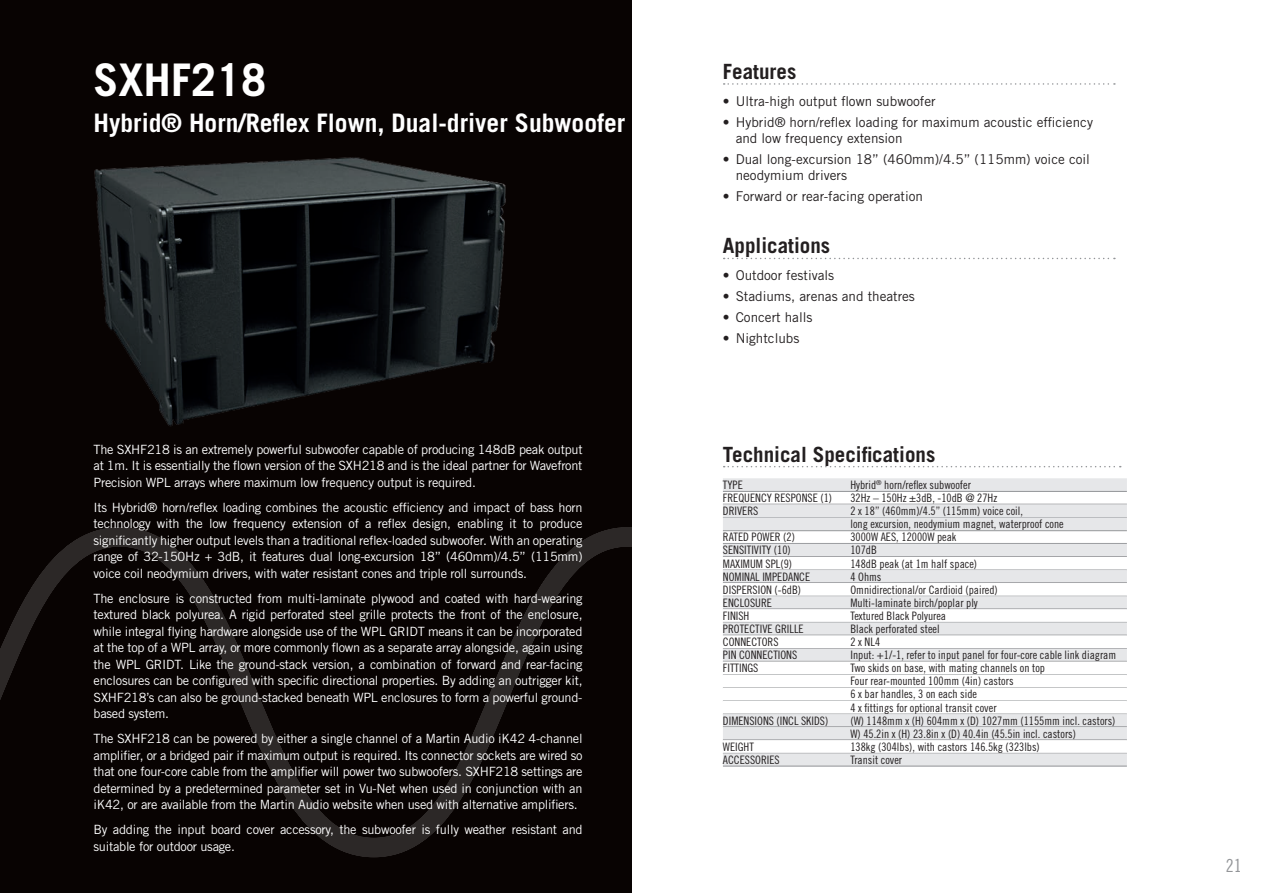
<style>
.page{position:relative;width:1263px;height:893px;background:#fff}
.page>*{position:absolute;margin:0;border:0;box-sizing:border-box;transform-origin:0 0}
.t1{font:700 45px "Trade Gothic LT Std";color:#fff}
.t2{font:700 25.5px "Trade Gothic LT Std";color:#fff}
.t3{font:700 21px "Trade Gothic LT Std";color:#231f20}
.t4{font:18px "Trade Gothic LT Std Cn 18";color:#939598}
.t5{font:13.5px/16.5px "Trade Gothic LT Std";color:#231f20}
.t6{font:12.75px/16.5px "Trade Gothic LT Std";letter-spacing:-.02em;color:#fff;text-align:justify}
.t7{font:11.7px/13px "Trade Gothic LT Std Cn 18";color:#231f20}
</style>
<div class="page">
<div style="left:0;top:0;width:631px;height:893px;background:#080302"></div>
<svg style="left:0;top:527px;width:631px;height:330px"></svg>
<svg style="left:724px;top:83px;width:391px;height:2px"></svg>
<svg style="left:724px;top:258px;width:391px;height:1px"></svg>
<svg style="left:724px;top:466px;width:397px;height:1px"></svg>
<div style="left:723px;top:478px;width:404px;height:13px;background:#e6e7e9"></div>
<hr style="left:723px;top:491px;width:404px;height:1px;background:#939598">
<div style="left:723px;top:504px;width:404px;height:13px;background:#e6e7e9"></div>
<hr style="left:723px;top:517px;width:404px;height:1px;background:#939598">
<div style="left:723px;top:518px;width:404px;height:12px;background:#e6e7e9"></div>
<hr style="left:723px;top:530px;width:404px;height:1px;background:#939598">
<hr style="left:723px;top:543px;width:404px;height:1px;background:#939598">
<div style="left:723px;top:544px;width:404px;height:13px;background:#e6e7e9"></div>
<hr style="left:723px;top:556px;width:404px;height:1px;background:#939598">
<div style="left:723px;top:570px;width:404px;height:13px;background:#e6e7e9"></div>
<hr style="left:723px;top:582px;width:404px;height:1px;background:#939598">
<div style="left:723px;top:596px;width:404px;height:13px;background:#e6e7e9"></div>
<div style="left:723px;top:622px;width:404px;height:13px;background:#e6e7e9"></div>
<hr style="left:723px;top:648px;width:404px;height:1px;background:#939598">
<div style="left:723px;top:649px;width:404px;height:13px;background:#e6e7e9"></div>
<hr style="left:723px;top:661px;width:404px;height:1px;background:#939598">
<hr style="left:723px;top:674px;width:404px;height:1px;background:#939598">
<hr style="left:723px;top:687px;width:404px;height:1px;background:#939598">
<div style="left:723px;top:714px;width:404px;height:13px;background:#e6e7e9"></div>
<hr style="left:723px;top:726px;width:404px;height:1px;background:#939598">
<div style="left:723px;top:727px;width:404px;height:13px;background:#e6e7e9"></div>
<hr style="left:723px;top:739px;width:404px;height:1px;background:#939598">
<div style="left:723px;top:753px;width:404px;height:13px;background:#e6e7e9"></div>
<hr style="left:723px;top:766px;width:404px;height:1px;background:#939598">
<img style="left:94px;top:157px;width:412px;height:269px">
<h1 class="t1" style="left:94px;top:53px;width:174px">SXHF218</h1>
<h2 class="t2" style="left:94px;top:108px;width:533px">Hybrid® Horn/Reflex Flown, Dual-driver Subwoofer</h2>
<p class="t6" style="left:94px;top:441px;width:491px">The SXHF218 is an extremely powerful subwoofer capable of producing 148dB peak output at 1m. It is essentially the flown version of the SXH218 and is the ideal partner for Wavefront Precision WPL arrays where maximum low frequency output is required.</p>
<p class="t6" style="left:94px;top:499px;width:491px">Its Hybrid® horn/reflex loading combines the acoustic efficiency and impact of bass horn technology with the low frequency extension of a reflex design, enabling it to produce significantly higher output levels than a traditional reflex-loaded subwoofer. With an operating range of 32-150Hz + 3dB, it features dual long-excursion 18” (460mm)/4.5” (115mm) voice coil neodymium drivers, with water resistant cones and triple roll surrounds.</p>
<p class="t6" style="left:94px;top:590px;width:491px">The enclosure is constructed from multi-laminate plywood and coated with hard-wearing textured black polyurea. A rigid perforated steel grille protects the front of the enclosure, while integral flying hardware alongside use of the WPL GRIDT means it can be incorporated at the top of a WPL array, or more commonly flown as a separate array alongside, again using the WPL GRIDT. Like the ground-stack version, a combination of forward and rear-facing enclosures can be configured with specific directional properties. By adding an outrigger kit, SXHF218’s can also be ground-stacked beneath WPL enclosures to form a powerful ground&shy;based system.</p>
<p class="t6" style="left:94px;top:730px;width:491px">The SXHF218 can be powered by either a single channel of a Martin Audio iK42 4-channel amplifier, or a bridged pair if maximum output is required. Its connector sockets are wired so that one four-core cable from the amplifier will power two subwoofers. SXHF218 settings are determined by a predetermined parameter set in Vu-Net when used in conjunction with an iK42, or are available from the Martin Audio website when used with alternative amplifiers.</p>
<p class="t6" style="left:94px;top:821px;width:491px">By adding the input board cover accessory, the subwoofer is fully weather resistant and suitable for outdoor usage.</p>
<h3 class="t3" style="left:723px;top:59px;width:75px">Features</h3>
<p class="t5" style="left:723px;top:93px;width:214px">• Ultra-high output flown subwoofer</p>
<p class="t5" style="left:736px;top:113px;width:359px;text-indent:-13px">• Hybrid® horn/reflex loading for maximum acoustic efficiency and low frequency extension</p>
<p class="t5" style="left:736px;top:151px;width:356px;text-indent:-13px">• Dual long-excursion 18” (460mm)/4.5” (115mm) voice coil neodymium drivers</p>
<p class="t5" style="left:723px;top:188px;width:202px">• Forward or rear-facing operation</p>
<h3 class="t3" style="left:723px;top:233px;width:109px">Applications</h3>
<p class="t5" style="left:723px;top:267px;width:113px">• Outdoor festivals</p>
<p class="t5" style="left:723px;top:288px;width:193px">• Stadiums, arenas and theatres</p>
<p class="t5" style="left:723px;top:309px;width:91px">• Concert halls</p>
<p class="t5" style="left:723px;top:329px;width:78px">• Nightclubs</p>
<h3 class="t3" style="left:723px;top:441px;width:214px">Technical Specifications</h3>
<p class="t7" style="left:723px;top:478px;width:22px">TYPE</p>
<p class="t7" style="left:850px;top:478px;width:122px">Hybrid<sup>®</sup> horn/reflex subwoofer</p>
<p class="t7" style="left:723px;top:491px;width:111px">FREQUENCY RESPONSE (1)</p>
<p class="t7" style="left:850px;top:491px;width:148px">32Hz – 150Hz ±3dB, -10dB @ 27Hz</p>
<p class="t7" style="left:723px;top:504px;width:37px">DRIVERS</p>
<p class="t7" style="left:850px;top:504px;width:215px">2 x 18” (460mm)/4.5” (115mm) voice coil,<br>long excursion, neodymium magnet, waterproof cone</p>
<p class="t7" style="left:723px;top:530px;width:73px">RATED POWER (2)</p>
<p class="t7" style="left:850px;top:530px;width:107px">3000W AES, 12000W peak</p>
<p class="t7" style="left:723px;top:544px;width:69px">SENSITIVITY (10)</p>
<p class="t7" style="left:850px;top:544px;width:28px">107dB</p>
<p class="t7" style="left:723px;top:557px;width:71px">MAXIMUM SPL(9)</p>
<p class="t7" style="left:850px;top:557px;width:128px">148dB peak (at 1m half space)</p>
<p class="t7" style="left:723px;top:570px;width:89px">NOMINAL IMPEDANCE</p>
<p class="t7" style="left:850px;top:570px;width:33px">4 Ohms</p>
<p class="t7" style="left:723px;top:583px;width:80px">DISPERSION (-6dB)</p>
<p class="t7" style="left:850px;top:583px;width:149px">Omnidirectional/or Cardioid (paired)</p>
<p class="t7" style="left:723px;top:596px;width:51px">ENCLOSURE</p>
<p class="t7" style="left:850px;top:596px;width:129px">Multi-laminate birch/poplar ply</p>
<p class="t7" style="left:723px;top:609px;width:28px">FINISH</p>
<p class="t7" style="left:850px;top:609px;width:97px">Textured Black Polyurea</p>
<p class="t7" style="left:723px;top:622px;width:82px">PROTECTIVE GRILLE</p>
<p class="t7" style="left:850px;top:622px;width:91px">Black perforated steel</p>
<p class="t7" style="left:723px;top:635px;width:57px">CONNECTORS</p>
<p class="t7" style="left:850px;top:635px;width:31px">2 x NL4</p>
<p class="t7" style="left:723px;top:648px;width:76px">PIN CONNECTIONS</p>
<p class="t7" style="left:850px;top:648px;width:267px">Input: +1/-1, refer to input panel for four-core cable link diagram</p>
<p class="t7" style="left:723px;top:661px;width:37px">FITTINGS</p>
<p class="t7" style="left:850px;top:661px;width:196px">Two skids on base, with mating channels on top Four rear-mounted 100mm (4in) castors<br>6 x bar handles, 3 on each side<br>4 x fittings for optional transit cover</p>
<p class="t7" style="left:723px;top:714px;width:107px">DIMENSIONS (INCL SKIDS)</p>
<p class="t7" style="left:850px;top:714px;width:267px">(W) 1148mm x (H) 604mm x (D) 1027mm (1155mm incl. castors)<br>W) 45.2in x (H) 23.8in x (D) 40.4in (45.5in incl. castors)</p>
<p class="t7" style="left:723px;top:740px;width:33px">WEIGHT</p>
<p class="t7" style="left:850px;top:740px;width:191px">138kg (304lbs), with castors 146.5kg (323lbs)</p>
<p class="t7" style="left:723px;top:753px;width:58px">ACCESSORIES</p>
<p class="t7" style="left:850px;top:753px;width:53px">Transit cover</p>
<h3 class="t4" style="left:1226px;top:855px;width:17px">21</h3>
</div>
